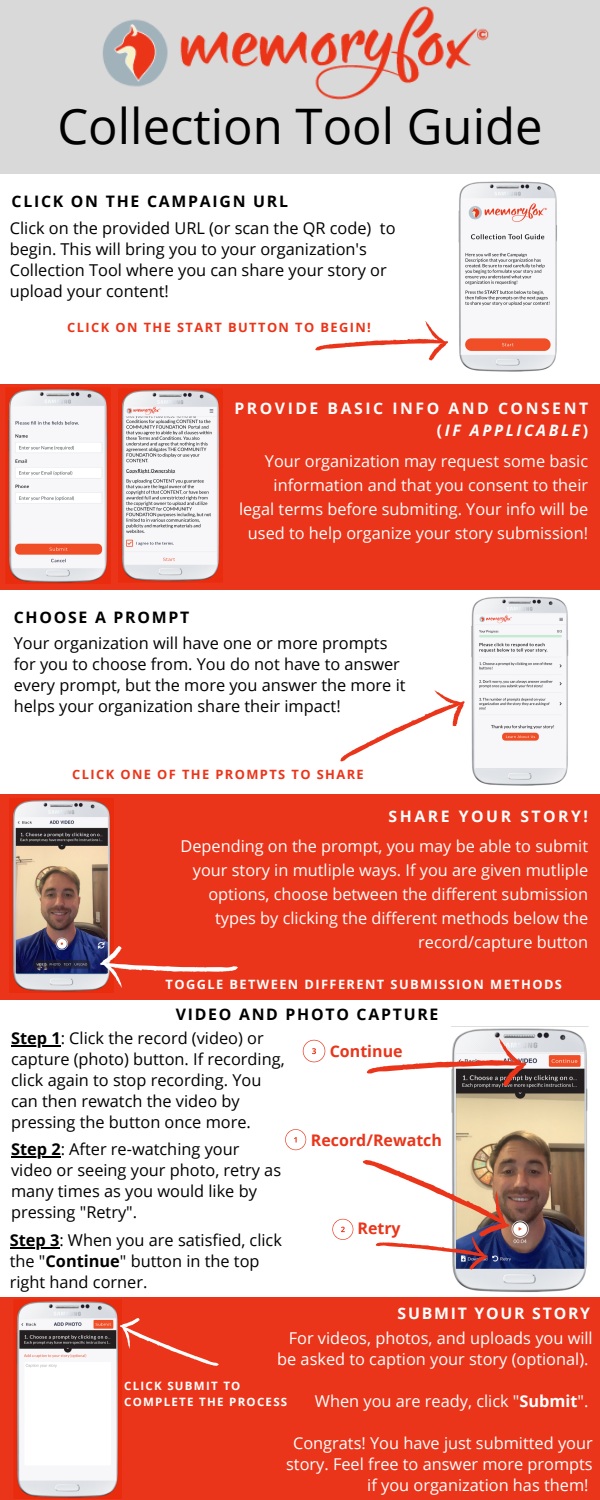
<style>
.page{position:relative;width:600px;height:1500px;background:#fff}
.page>*{position:absolute;margin:0;border:0;box-sizing:border-box;transform-origin:0 0}
.t1{font:49px "Open Sans";color:#000}
.t2{font:16.3px/21px "Open Sans";color:#000}
.t3{font:16.3px/24px "Open Sans";color:#fff;text-align:right}
.t4{font:700 16px "Open Sans";color:#ea351a}
.t5{font:700 15.8px "Open Sans";letter-spacing:.11em;color:#000}
.t6{font:700 15.8px "Open Sans";letter-spacing:.16em;color:#fff}
.t7{font:700 15.8px "Open Sans";letter-spacing:.11em;color:#fff}
.t8{font:italic 700 15.8px "Open Sans";letter-spacing:.16em;color:#fff}
.t9{font:700 12.8px "Open Sans";letter-spacing:.11em;color:#ea351a}
.t10{font:700 12.8px "Open Sans";letter-spacing:.11em;color:#fff}
.t11{font:700 11.5px/15.8px "Open Sans";letter-spacing:.11em;color:#fff}
.s1{font-style:normal}
.s2{font-weight:700}
</style>
<div class="page">
<div style="left:0;top:384px;width:600px;height:206px;background:#ea351a"></div>
<div style="left:0;top:794px;width:600px;height:205px;background:#ea351a"></div>
<div style="left:0;top:0;width:600px;height:173px;background:#d9d9d9"></div>
<img style="left:459px;top:181px;width:98px;height:191px">
<svg style="left:315px;top:321px;width:133px;height:40px"></svg>
<img style="left:6px;top:388px;width:105px;height:196px">
<img style="left:118px;top:389px;width:104px;height:193px">
<img style="left:471px;top:596px;width:98px;height:190px">
<svg style="left:340px;top:681px;width:133px;height:84px"></svg>
<img style="left:9px;top:799px;width:104px;height:194px">
<svg style="left:100px;top:946px;width:138px;height:42px"></svg>
<img style="left:452px;top:1028px;width:136px;height:264px">
<svg style="left:366px;top:1036px;width:162px;height:51px"></svg>
<img style="left:362px;top:1139px;width:156px;height:132px">
<div style="left:0;top:1297px;width:600px;height:203px;background:#ea351a"></div>
<img style="left:14px;top:1300px;width:107px;height:198px">
<svg style="left:115px;top:1313px;width:104px;height:67px"></svg>
<svg style="left:285px;top:1129px;width:21px;height:21px"></svg>
<svg style="left:332px;top:1219px;width:21px;height:21px"></svg>
<svg style="left:303px;top:1040px;width:22px;height:22px"></svg>
<img style="left:102px;top:6px;width:387px;height:94px">
<hr style="left:11px;top:1045px;width:50px;height:2px;background:#000">
<hr style="left:11px;top:1157px;width:50px;height:1px;background:#000">
<hr style="left:10px;top:1247px;width:49px;height:2px;background:#000">
<p class="t1" style="left:57px;top:92px;width:487px">Collection Tool Guide</p>
<p class="t5" style="left:12px;top:190px;width:278px">CLICK ON THE CAMPAIGN URL</p>
<p class="t2" style="left:10px;top:217px;width:387px">Click on the provided URL (or scan the QR code) to begin. This will bring you to your organization's Collection Tool where you can share your story or upload your content!</p>
<p class="t9" style="left:67px;top:318px;width:305px">CLICK ON THE START BUTTON TO BEGIN!</p>
<p class="t5" style="left:14px;top:606px;width:177px">CHOOSE A PROMPT</p>
<p class="t6" style="left:234px;top:397px;width:355px">PROVIDE BASIC INFO AND CONSENT</p>
<p class="t8" style="left:437px;top:419px;width:153px"><span class="s1">(</span>IF APPLICABLE<span class="s1">)</span></p>
<p class="t3" style="left:239px;top:448px;width:351px">Your organization may request some basic information and that you consent to their legal terms before submiting. Your info will be used to help organize your story submission!</p>
<p class="t2" style="left:14px;top:632px;width:393px">Your organization will have one or more prompts for you to choose from. You do not have to answer every prompt, but the more you answer the more it helps your organization share their impact!</p>
<p class="t9" style="left:72px;top:765px;width:293px">CLICK ONE OF THE PROMPTS TO SHARE</p>
<p class="t6" style="left:389px;top:805px;width:201px">SHARE YOUR STORY!</p>
<p class="t3" style="left:181px;top:834px;width:409px">Depending on the prompt, you may be able to submit your story in mutliple ways. If you are given mutliple options, choose between the different submission types by clicking the different methods below the record/capture button</p>
<p class="t10" style="left:166px;top:976px;width:398px">TOGGLE BETWEEN DIFFERENT SUBMISSION METHODS</p>
<p class="t5" style="left:176px;top:1003px;width:264px">VIDEO AND PHOTO CAPTURE</p>
<p class="t2" style="left:11px;top:1027px;width:275px"><span class="s2">Step 1</span>: Click the record (video) or capture (photo) button. If recording, click again to stop recording. You can then rewatch the video by pressing the button once more.</p>
<p class="t2" style="left:11px;top:1138px;width:272px"><span class="s2">Step 2</span>: After re-watching your video or seeing your photo, retry as many times as you would like by pressing "Retry".</p>
<p class="t2" style="left:10px;top:1229px;width:274px"><span class="s2">Step 3</span>: When you are satisfied, click the "<span class="s2">Continue</span>" button in the top right hand corner.</p>
<p class="t4" style="left:330px;top:1040px;width:74px">Continue</p>
<p class="t4" style="left:311px;top:1129px;width:133px">Record/Rewatch</p>
<p class="t4" style="left:357px;top:1217px;width:45px">Retry</p>
<p class="t7" style="left:398px;top:1302px;width:194px">SUBMIT YOUR STORY</p>
<p class="t3" style="left:277px;top:1327px;width:317px;line-height:21px">For videos, photos, and uploads you will be asked to caption your story (optional).</p>
<p class="t3" style="left:315px;top:1389px;width:275px">When you are ready, click "<span class="s2">Submit</span>".</p>
<p class="t3" style="left:286px;top:1432px;width:308px;line-height:21px">Congrats! You have just submitted your story. Feel free to answer more prompts if you organization has them!</p>
<p class="t11" style="left:124px;top:1378px;width:165px">CLICK SUBMIT TO<br>COMPLETE THE PROCESS</p>
</div>
